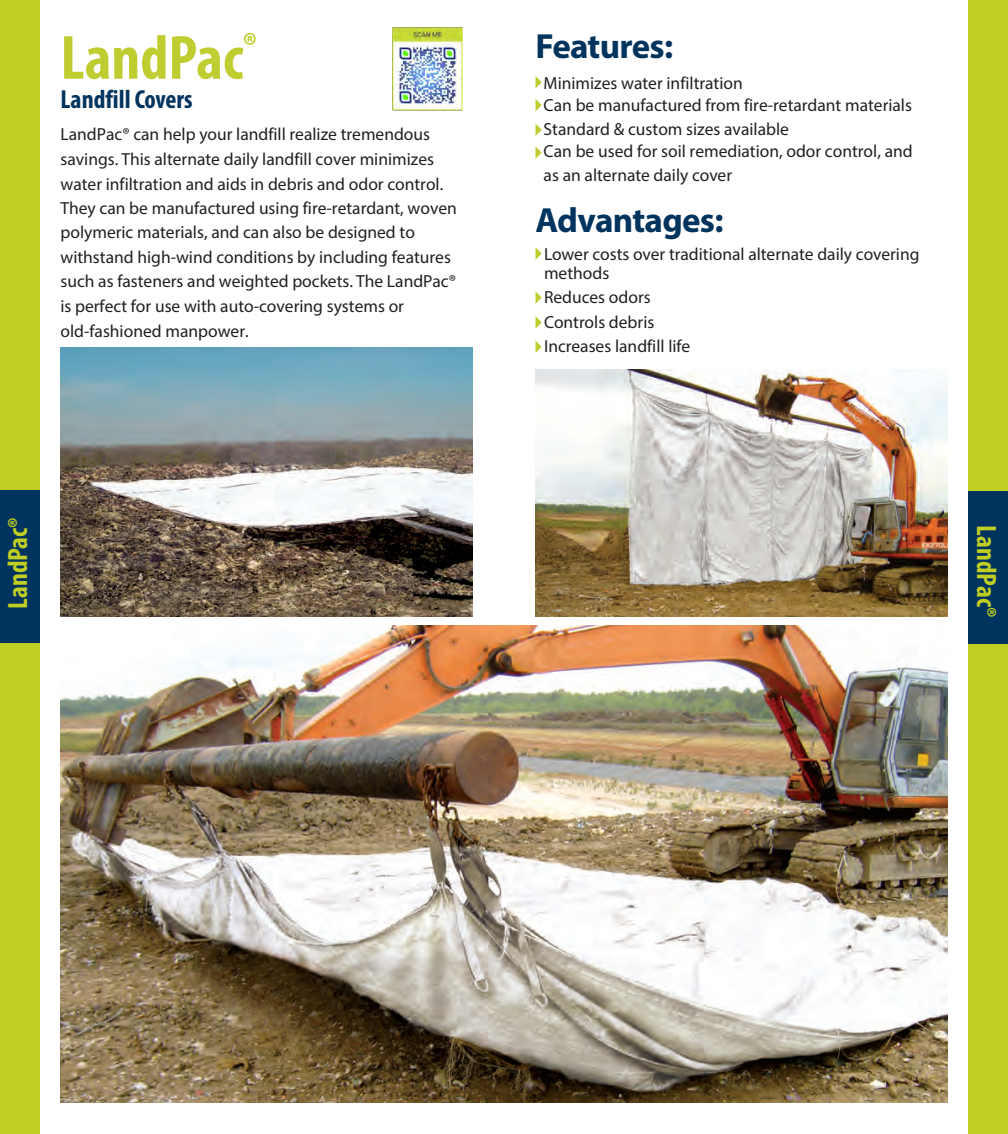
<style>
.page{position:relative;width:1008px;height:1134px;background:#fff}
.page>*{position:absolute;margin:0;border:0;box-sizing:border-box;transform-origin:0 0}
.t1{font:700 condensed 63px "Myriad Pro";color:#c0cd30}
.t2{font:700 35px "Myriad Pro";letter-spacing:-.02em;color:#00345e}
.t3{font:700 condensed 28px "Myriad Pro";color:#c1ce23}
.t4{font:700 condensed 26.25px "Myriad Pro";color:#00345e}
.t5{font:17.5px/24.7px "Myriad Pro";color:#231f20}
</style>
<div class="page">
<div style="left:969px;top:0;width:39px;height:1134px;background:#c1ce23"></div>
<div style="left:0;top:0;width:39px;height:1134px;background:#c1ce23"></div>
<div style="left:0;top:491px;width:39px;height:152px;background:#00345e"></div>
<div style="left:969px;top:491px;width:39px;height:153px;background:#00345e"></div>
<img style="left:60px;top:626px;width:888px;height:476px">
<img style="left:60px;top:348px;width:412px;height:269px">
<svg style="left:536px;top:248px;width:6px;height:12px"></svg>
<svg style="left:536px;top:292px;width:6px;height:12px"></svg>
<svg style="left:536px;top:316px;width:6px;height:12px"></svg>
<svg style="left:536px;top:341px;width:6px;height:12px"></svg>
<svg style="left:536px;top:76px;width:6px;height:12px"></svg>
<svg style="left:536px;top:99px;width:6px;height:12px"></svg>
<svg style="left:536px;top:124px;width:6px;height:12px"></svg>
<svg style="left:536px;top:147px;width:6px;height:12px"></svg>
<img style="left:536px;top:369px;width:412px;height:248px">
<img style="left:392px;top:28px;width:70px;height:83px">
<h1 class="t1" style="left:60px;top:18px;width:198px">LandPac<sup>®</sup></h1>
<h3 class="t4" style="left:60px;top:82px;width:134px">Landfill Covers</h3>
<p class="t5" style="left:60px;top:122px;width:398px">LandPac® can help your landfill realize tremendous savings. This alternate daily landfill cover minimizes water infiltration and aids in debris and odor control.<br>They can be manufactured using fire-retardant, woven polymeric materials, and can also be designed to withstand high-wind conditions by including features such as fasteners and weighted pockets. The LandPac® is perfect for use with auto-covering systems or old-fashioned manpower.</p>
<h2 class="t2" style="left:536px;top:23px;width:139px">Features:</h2>
<p class="t5" style="left:544px;top:71px;width:371px;line-height:23.1px">Minimizes water infiltration<br>Can be manufactured from fire-retardant materials Standard &amp; custom sizes available<br>Can be used for soil remediation, odor control, and as an alternate daily cover</p>
<h2 class="t2" style="left:536px;top:198px;width:189px">Advantages:</h2>
<p class="t5" style="left:544px;top:244px;width:377px;line-height:19.2px">Lower costs over traditional alternate daily covering methods</p>
<p class="t5" style="left:544px;top:285px;width:148px">Reduces odors<br>Controls debris<br>Increases landfill life</p>
<h3 class="t3" style="left:0;top:609px;width:93px;rotate:-90deg">LandPac®</h3>
<h3 class="t3" style="left:1004px;top:525px;width:93px;rotate:90deg">LandPac®</h3>
</div>
